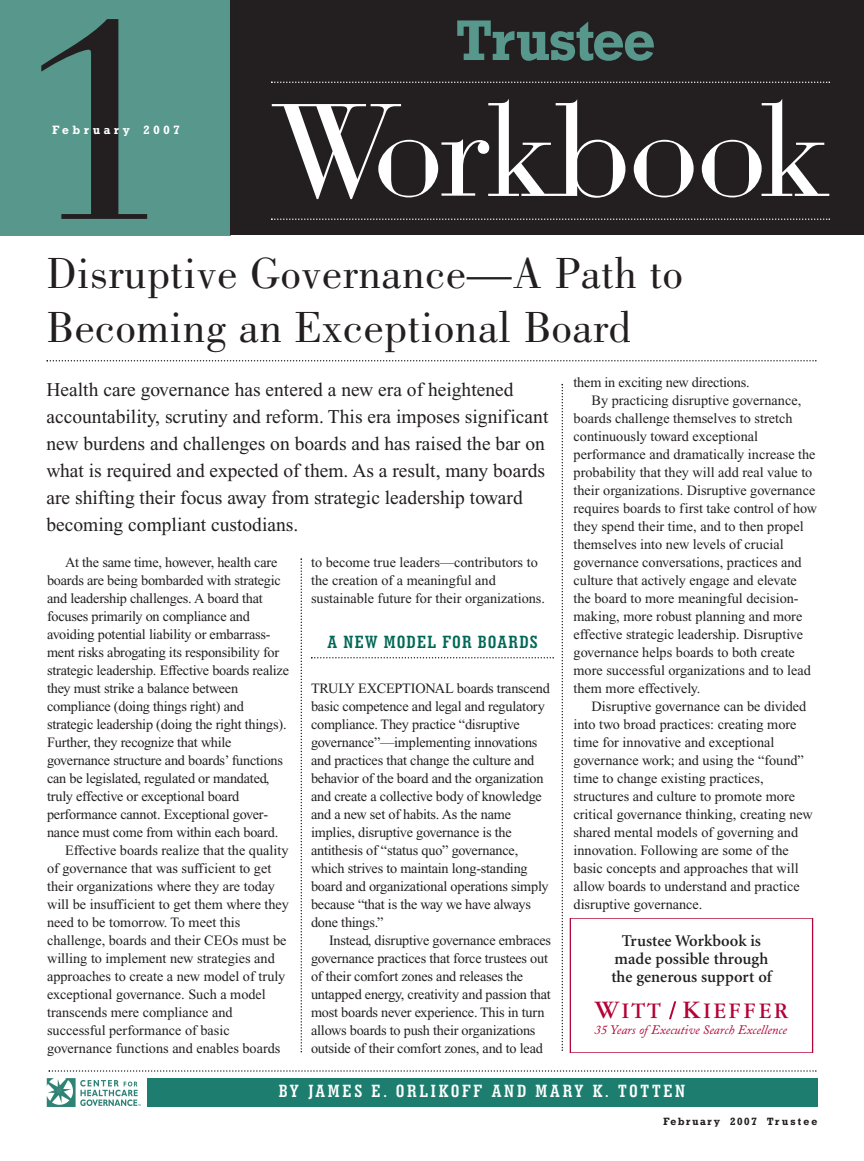
<style>
.page{position:relative;width:864px;height:1161px;background:#fff}
.page>*{position:absolute;margin:0;border:0;box-sizing:border-box;transform-origin:0 0}
.t1{font:138px "Bauer Bodoni Rmn H";color:#fff}
.t2{font:57px "Geometric Slab 712 BT Bold A";letter-spacing:-.02em;color:#57978c}
.t3{font:45px/54px "Trustee Bodoni";letter-spacing:.015em;color:#231f20}
.t4{font:23.25px "Garamond";letter-spacing:.14em;color:#b30437}
.t5{font:19.5px/27px "Times New Roman";color:#231f20}
.t6{font:700 condensed 18px "Geometric Slab 703 BT";letter-spacing:.155em;color:#fff}
.t7{font:700 condensed 18px "Geometric Slab 703 BT";letter-spacing:.08em;color:#006756}
.t8{font:600 16.5px/18px "Minion";color:#231f20;text-align:center}
.t9{font:14.25px/18px "Times New Roman";letter-spacing:-.015em;color:#231f20}
.t10{font:italic 12.9px "Adobe Caslon";color:#b30437}
.t11{font:12px "Geometric Slab 712 BT Bold A";letter-spacing:.31em;color:#fff}
.t12{font:10.5px "Geometric Slab 712 BT Bold A";letter-spacing:.155em;color:#231f20}
.s1{font-size:300px;color:#231f20}
.s2{font-size:26.25px}
</style>
<div class="page">
<div style="left:0;top:0;width:231px;height:235px;background:#57978c"></div>
<svg style="left:311px;top:657px;width:243px;height:1px"></svg>
<div style="left:231px;top:0;width:633px;height:235px;background:#231f20"></div>
<svg style="left:271px;top:218px;width:559px;height:2px"></svg>
<svg style="left:271px;top:82px;width:559px;height:1px"></svg>
<svg style="left:46px;top:360px;width:771px;height:2px"></svg>
<svg style="left:562px;top:384px;width:1px;height:667px"></svg>
<svg style="left:301px;top:558px;width:1px;height:494px"></svg>
<div style="left:570px;top:918px;width:243px;height:135px;border:1px solid #b30437"></div>
<svg style="left:669px;top:1001px;width:8px;height:19px"></svg>
<img style="left:46px;top:1078px;width:95px;height:28px">
<div style="left:147px;top:1078px;width:671px;height:28px;background:#1d7e6f"></div>
<svg style="left:49px;top:1070px;width:768px;height:2px"></svg>
<h1 class="t1" style="left:36px;top:100px;width:793px"><span class="s1">1</span> Workbook</h1>
<h2 class="t2" style="left:457px;top:20px;width:201px">Trustee</h2>
<p class="t11" style="left:53px;top:126px;width:129px">February 2007</p>
<h3 class="t3" style="left:46px;top:250px;width:638px">Disruptive Governance—A Path to<br>Becoming an Exceptional Board</h3>
<p class="t5" style="left:46px;top:378px;width:503px">Health care governance has entered a new era of heightened accountability, scrutiny and reform. This era imposes significant new burdens and challenges on boards and has raised the bar on what is required and expected of them. As a result, many boards are shifting their focus away from strategic leadership toward becoming compliant custodians.</p>
<p class="t9" style="left:574px;top:375px;width:178px">them in exciting new directions.</p>
<p class="t9" style="left:592px;top:393px;width:211px">By practicing disruptive governance,</p>
<p class="t9" style="left:574px;top:411px;width:221px">boards challenge themselves to stretch</p>
<p class="t9" style="left:574px;top:429px;width:186px">continuously toward exceptional</p>
<p class="t9" style="left:574px;top:447px;width:244px">performance and dramatically increase the</p>
<p class="t9" style="left:574px;top:465px;width:240px">probability that they will add real value to</p>
<p class="t9" style="left:574px;top:483px;width:243px">their organizations. Disruptive governance</p>
<p class="t9" style="left:574px;top:501px;width:245px">requires boards to first take control of how</p>
<p class="t9" style="left:574px;top:519px;width:232px">they spend their time, and to then propel</p>
<p class="t9" style="left:574px;top:537px;width:212px">themselves into new levels of crucial</p>
<p class="t9" style="left:574px;top:555px;width:230px">governance conversations, practices and</p>
<p class="t9" style="left:574px;top:573px;width:225px">culture that actively engage and elevate</p>
<p class="t9" style="left:574px;top:591px;width:227px">the board to more meaningful decision-</p>
<p class="t9" style="left:574px;top:609px;width:230px">making, more robust planning and more</p>
<p class="t9" style="left:574px;top:627px;width:231px">effective strategic leadership. Disruptive</p>
<p class="t9" style="left:574px;top:645px;width:223px">governance helps boards to both create</p>
<p class="t9" style="left:574px;top:663px;width:239px">more successful organizations and to lead</p>
<p class="t9" style="left:574px;top:681px;width:128px">them more effectively.</p>
<p class="t9" style="left:592px;top:699px;width:216px">Disruptive governance can be divided</p>
<p class="t9" style="left:574px;top:717px;width:225px">into two broad practices: creating more</p>
<p class="t9" style="left:574px;top:735px;width:202px">time for innovative and exceptional</p>
<p class="t9" style="left:574px;top:753px;width:232px">governance work; and using the “found”</p>
<p class="t9" style="left:574px;top:771px;width:192px">time to change existing practices,</p>
<p class="t9" style="left:574px;top:789px;width:223px">structures and culture to promote more</p>
<p class="t9" style="left:574px;top:807px;width:241px">critical governance thinking, creating new</p>
<p class="t9" style="left:574px;top:825px;width:226px">shared mental models of governing and</p>
<p class="t9" style="left:574px;top:843px;width:217px">innovation. Following are some of the</p>
<p class="t9" style="left:574px;top:861px;width:227px">basic concepts and approaches that will</p>
<p class="t9" style="left:574px;top:879px;width:228px">allow boards to understand and practice</p>
<p class="t9" style="left:574px;top:897px;width:130px">disruptive governance.</p>
<p class="t9" style="left:65px;top:555px;width:214px">At the same time, however, health care</p>
<p class="t9" style="left:47px;top:573px;width:235px">boards are being bombarded with strategic</p>
<p class="t9" style="left:47px;top:591px;width:217px">and leadership challenges. A board that</p>
<p class="t9" style="left:47px;top:609px;width:204px">focuses primarily on compliance and</p>
<p class="t9" style="left:47px;top:627px;width:225px">avoiding potential liability or embarrass-</p>
<p class="t9" style="left:47px;top:645px;width:234px">ment risks abrogating its responsibility for</p>
<p class="t9" style="left:47px;top:663px;width:244px">strategic leadership. Effective boards realize</p>
<p class="t9" style="left:47px;top:681px;width:193px">they must strike a balance between</p>
<p class="t9" style="left:47px;top:699px;width:198px">compliance (doing things right) and</p>
<p class="t9" style="left:47px;top:717px;width:241px">strategic leadership (doing the right things).</p>
<p class="t9" style="left:47px;top:735px;width:186px">Further, they recognize that while</p>
<p class="t9" style="left:47px;top:753px;width:238px">governance structure and boards’ functions</p>
<p class="t9" style="left:47px;top:771px;width:224px">can be legislated, regulated or mandated,</p>
<p class="t9" style="left:47px;top:789px;width:194px">truly effective or exceptional board</p>
<p class="t9" style="left:47px;top:807px;width:223px">performance cannot. Exceptional gover-</p>
<p class="t9" style="left:47px;top:825px;width:233px">nance must come from within each board.</p>
<p class="t9" style="left:65px;top:843px;width:225px">Effective boards realize that the quality</p>
<p class="t9" style="left:47px;top:861px;width:226px">of governance that was sufficient to get</p>
<p class="t9" style="left:47px;top:879px;width:229px">their organizations where they are today</p>
<p class="t9" style="left:47px;top:897px;width:243px">will be insufficient to get them where they</p>
<p class="t9" style="left:47px;top:915px;width:195px">need to be tomorrow. To meet this</p>
<p class="t9" style="left:47px;top:933px;width:241px">challenge, boards and their CEOs must be</p>
<p class="t9" style="left:47px;top:951px;width:229px">willing to implement new strategies and</p>
<p class="t9" style="left:47px;top:969px;width:240px">approaches to create a new model of truly</p>
<p class="t9" style="left:47px;top:987px;width:220px">exceptional governance. Such a model</p>
<p class="t9" style="left:47px;top:1005px;width:187px">transcends mere compliance and</p>
<p class="t9" style="left:47px;top:1023px;width:184px">successful performance of basic</p>
<p class="t9" style="left:47px;top:1041px;width:235px">governance functions and enables boards</p>
<p class="t9" style="left:311px;top:555px;width:236px">to become true leaders—contributors to the creation of a meaningful and sustainable future for their organizations.</p>
<p class="t7" style="left:327px;top:636px;width:212px">A NEW MODEL FOR BOARDS</p>
<p class="t9" style="left:311px;top:681px;width:240px">TRULY EXCEPTIONAL boards transcend basic competence and legal and regulatory compliance. They practice “disruptive governance”—implementing innovations and practices that change the culture and behavior of the board and the organization and create a collective body of knowledge and a new set of habits. As the name implies, disruptive governance is the antithesis of “status quo” governance, which strives to maintain long-standing board and organizational operations simply because “that is the way we have always done things.”</p>
<p class="t9" style="left:311px;top:933px;width:242px;text-indent:18px">Instead, disruptive governance embraces governance practices that force trustees out of their comfort zones and releases the untapped energy, creativity and passion that most boards never experience. This in turn allows boards to push their organizations outside of their comfort zones, and to lead</p>
<p class="t8" style="left:611px;top:933px;width:162px">Trustee Workbook is made possible through the generous support of</p>
<p class="t10" style="left:594px;top:1026px;width:194px">35 Years of Executive Search Excellence</p>
<h3 class="t4" style="left:595px;top:1003px;width:195px"><span class="s2">W</span>ITT <span class="s2">K</span>IEFFER</h3>
<p class="t6" style="left:279px;top:1084px;width:408px">BY JAMES E. ORLIKOFF AND MARY K. TOTTEN</p>
<p class="t12" style="left:664px;top:1118px;width:155px">February 2007 Trustee</p>
</div>
